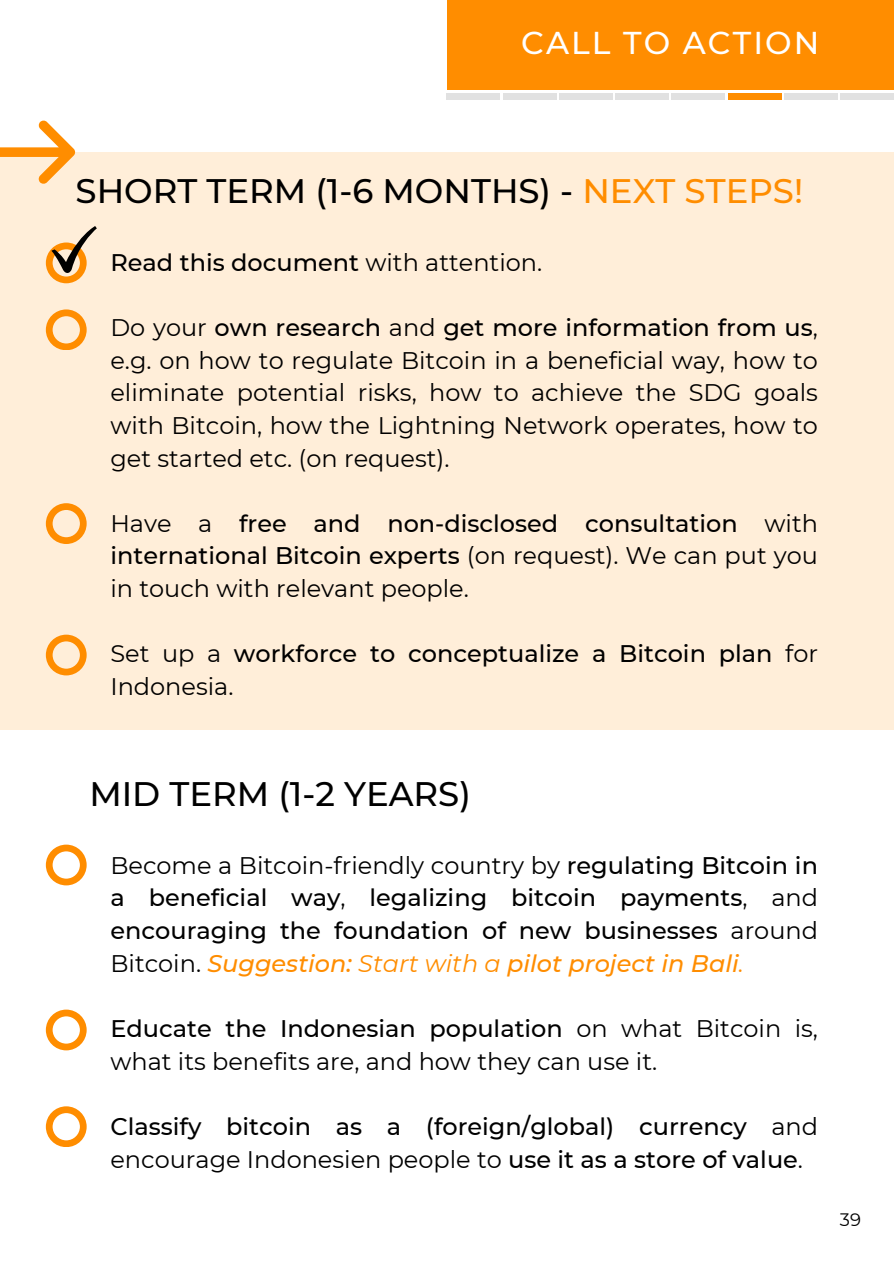
<style>
.page{position:relative;width:894px;height:1264px;background:#fff}
.page>*{position:absolute;margin:0;border:0;box-sizing:border-box;transform-origin:0 0}
.t1{font:500 33.9px "Montserrat";color:#000}
.t2{font:500 31.5px "Montserrat";letter-spacing:.065em;color:#fff}
.t3{font:500 24px/32.7px "Montserrat";color:#000;text-align:justify}
.t4{font:24px/32.7px "Montserrat";color:#000;text-align:justify}
.t5{font:18px "Montserrat";color:#000}
.s1{color:#ff8d00}
.s2{font-weight:400}
.s3{font-weight:500}
.s4{font-style:italic;color:#ff8d00}
.s5{font-weight:400;font-style:italic;color:#ff8d00}
</style>
<div class="page">
<div style="left:446px;top:0;width:447px;height:89px;background:#ff8d00"></div>
<div style="left:0;top:152px;width:893px;height:578px;background:#ffeed9"></div>
<svg style="left:0;top:120px;width:75px;height:64px"></svg>
<svg style="left:46px;top:309px;width:40px;height:41px"></svg>
<svg style="left:46px;top:226px;width:50px;height:57px"></svg>
<svg style="left:46px;top:503px;width:40px;height:40px"></svg>
<svg style="left:46px;top:634px;width:40px;height:41px"></svg>
<svg style="left:46px;top:844px;width:40px;height:41px"></svg>
<svg style="left:46px;top:1009px;width:40px;height:41px"></svg>
<svg style="left:46px;top:1106px;width:40px;height:40px"></svg>
<div style="left:446px;top:94px;width:54px;height:6px;background:#e1e1e1"></div>
<div style="left:503px;top:94px;width:53px;height:6px;background:#e1e1e1"></div>
<div style="left:559px;top:94px;width:53px;height:6px;background:#e1e1e1"></div>
<div style="left:615px;top:94px;width:53px;height:6px;background:#e1e1e1"></div>
<div style="left:671px;top:94px;width:53px;height:6px;background:#e1e1e1"></div>
<div style="left:727px;top:94px;width:54px;height:6px;background:#ff8d00"></div>
<div style="left:784px;top:94px;width:53px;height:6px;background:#e1e1e1"></div>
<div style="left:840px;top:94px;width:53px;height:6px;background:#e1e1e1"></div>
<h2 class="t2" style="left:521px;top:24px;width:299px">CALL TO ACTION</h2>
<h1 class="t1" style="left:76px;top:170px;width:728px">SHORT TERM (1-6 MONTHS) - <span class="s1">NEXT STEPS!</span></h1>
<p class="t3" style="left:110px;top:246px;width:433px">Read this document <span class="s2">with attention.</span></p>
<p class="t4" style="left:110px;top:311px;width:708px">Do your <span class="s3">own research</span> and <span class="s3">get more information from us</span>, e.g. on how to regulate Bitcoin in a beneficial way, how to eliminate potential risks, how to achieve the SDG goals with Bitcoin, how the Lightning Network operates, how to get started etc. (on request).</p>
<p class="t3" style="left:110px;top:507px;width:708px"><span class="s2">Have a</span> free and non-disclosed consultation <span class="s2">with </span>international Bitcoin experts <span class="s2">(on request). We can put you in touch with relevant people.</span></p>
<p class="t3" style="left:110px;top:637px;width:708px"><span class="s2">Set up a</span> workforce to conceptualize a Bitcoin plan <span class="s2">for<br>Indonesia.</span></p>
<h1 class="t1" style="left:89px;top:773px;width:383px">MID TERM (1-2 YEARS)</h1>
<p class="t3" style="left:110px;top:848px;width:708px"><span class="s2">Become a Bitcoin-friendly country by</span> regulating Bitcoin in a beneficial way<span class="s2">,</span> legalizing bitcoin payments<span class="s2">, and </span>encouraging the foundation of new businesses <span class="s2">around Bitcoin.</span> <span class="s4">Suggestion:</span> <span class="s5">Start with a</span> <span class="s4">pilot project in Bali</span><span class="s5">.</span></p>
<p class="t4" style="left:110px;top:1011px;width:708px"><span class="s3">Educate the Indonesian population</span> on what Bitcoin is, what its benefits are, and how they can use it.</p>
<p class="t3" style="left:110px;top:1109px;width:708px">Classify bitcoin as a (foreign/global) currency <span class="s2">and encourage Indonesien people to</span> use it as a store of value<span class="s2">.</span></p>
<p class="t5" style="left:839px;top:1208px;width:23px">39</p>
</div>
